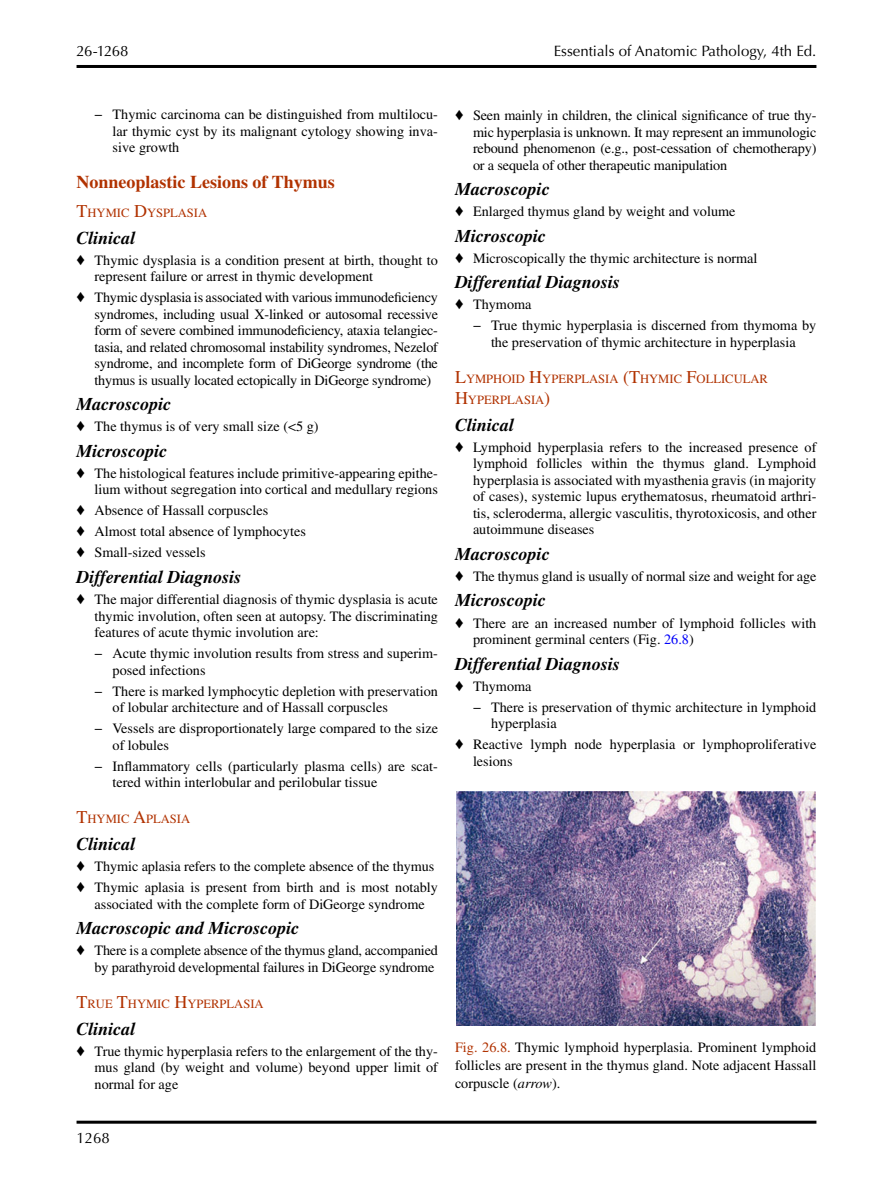
<style>
.page{position:relative;width:893px;height:1187px;background:#fff}
.page>*{position:absolute;margin:0;border:0;box-sizing:border-box;transform-origin:0 0}
.t1{font:italic 700 18px "Cflfcm Sxdlnk Times";color:#000}
.t2{font:700 18px "Cvgrrr Nhjktr Times";color:#b13200}
.t3{font:15px "Nyxxjt Qqcyxy Optima";color:#000}
.t4{font:14.25px/16.5px "Yxqjmb Ghwfkn Times";color:#000}
.t5{font:12.6px/21px "Yxqjmb Ghwfkn Times";color:#b13200}
.s1{font-size:18px}
.s2{color:#0000fa}
.s3{color:#b13200}
.s4{font-family:"Dgpspp Ghhmwb Times";font-style:italic}
</style>
<div class="page">
<hr style="left:77px;top:1120px;width:739px;height:3px;background:#000">
<img style="left:456px;top:791px;width:359px;height:234px">
<hr style="left:77px;top:65px;width:739px;height:3px;background:#000">
<p class="t3" style="left:77px;top:45px;width:53px">26-1268</p>
<p class="t3" style="left:554px;top:45px;width:264px">Essentials of Anatomic Pathology, 4th Ed.</p>
<p class="t4" style="left:113px;top:107px;width:327px;text-align:justify;text-indent:-18px">− Thymic carcinoma can be distinguished from multilocu&shy;lar thymic cyst by its malignant cytology showing inva&shy;sive growth</p>
<p class="t2" style="left:77px;top:176px;width:260px">Nonneoplastic Lesions of Thymus</p>
<p class="t5" style="left:77px;top:203px;width:132px"><span class="s1">T</span>HYMIC <span class="s1">D</span>YSPLASIA</p>
<p class="t1" style="left:77px;top:231px;width:61px">Clinical</p>
<p class="t4" style="left:95px;top:253px;width:345px;text-indent:-18px">♦ Thymic dysplasia is a condition present at birth, thought to represent failure or arrest in thymic development</p>
<p class="t4" style="left:95px;top:290px;width:345px;text-align:justify;text-indent:-18px">♦ Thymic dysplasia is associated with various immunodeficiency syndromes, including usual X-linked or autosomal recessive form of severe combined immunodeficiency, ataxia telangiec&shy;tasia, and related chromosomal instability syndromes, Nezelof syndrome, and incomplete form of DiGeorge syndrome (the thymus is usually located ectopically in DiGeorge syndrome)</p>
<p class="t1" style="left:77px;top:398px;width:96px">Macroscopic</p>
<p class="t4" style="left:77px;top:419px;width:244px">♦ The thymus is of very small size (&lt;5 g)</p>
<p class="t1" style="left:77px;top:444px;width:92px">Microscopic</p>
<p class="t4" style="left:77px;top:466px;width:363px;text-align:right">♦ The histological features include primitive-appearing epithe&shy;lium without segregation into cortical and medullary regions</p>
<p class="t4" style="left:77px;top:501px;width:231px;line-height:21px">♦ Absence of Hassall corpuscles<br>♦ Almost total absence of lymphocytes ♦ Small-sized vessels</p>
<p class="t1" style="left:77px;top:570px;width:167px">Differential Diagnosis</p>
<p class="t4" style="left:95px;top:592px;width:345px;text-align:justify;text-indent:-18px">♦ The major differential diagnosis of thymic dysplasia is acute thymic involution, often seen at autopsy. The discriminating features of acute thymic involution are:</p>
<p class="t4" style="left:113px;top:646px;width:327px;text-indent:-18px">− Acute thymic involution results from stress and superim&shy;posed infections</p>
<p class="t4" style="left:113px;top:683px;width:327px;text-indent:-18px">− There is marked lymphocytic depletion with preservation of lobular architecture and of Hassall corpuscles</p>
<p class="t4" style="left:113px;top:721px;width:327px;text-indent:-18px">− Vessels are disproportionately large compared to the size of lobules</p>
<p class="t4" style="left:113px;top:758px;width:327px;text-indent:-18px">− Inflammatory cells (particularly plasma cells) are scat&shy;tered within interlobular and perilobular tissue</p>
<p class="t5" style="left:77px;top:809px;width:115px"><span class="s1">T</span>HYMIC <span class="s1">A</span>PLASIA</p>
<p class="t1" style="left:77px;top:837px;width:61px">Clinical</p>
<p class="t4" style="left:77px;top:857px;width:363px;line-height:21px">♦ Thymic aplasia refers to the complete absence of the thymus ♦ Thymic aplasia is present from birth and is most notably</p>
<p class="t4" style="left:95px;top:896px;width:332px">associated with the complete form of DiGeorge syndrome</p>
<p class="t1" style="left:77px;top:921px;width:224px">Macroscopic and Microscopic</p>
<p class="t4" style="left:77px;top:943px;width:363px;text-align:right">♦ There is a complete absence of the thymus gland, accompanied by parathyroid developmental failures in DiGeorge syndrome</p>
<p class="t5" style="left:77px;top:994px;width:189px"><span class="s1">T</span>RUE <span class="s1">T</span>HYMIC <span class="s1">H</span>YPERPLASIA</p>
<p class="t1" style="left:77px;top:1022px;width:61px">Clinical</p>
<p class="t4" style="left:95px;top:1043px;width:345px;text-align:justify;text-indent:-18px">♦ True thymic hyperplasia refers to the enlargement of the thy&shy;mus gland (by weight and volume) beyond upper limit of normal for age</p>
<p class="t4" style="left:473px;top:108px;width:345px;text-align:justify;text-indent:-18px">♦ Seen mainly in children, the clinical significance of true thy&shy;mic hyperplasia is unknown. It may represent an immunologic rebound phenomenon (e.g., post-cessation of chemotherapy) or a sequela of other therapeutic manipulation</p>
<p class="t1" style="left:455px;top:183px;width:96px">Macroscopic</p>
<p class="t4" style="left:455px;top:204px;width:282px">♦ Enlarged thymus gland by weight and volume</p>
<p class="t1" style="left:455px;top:229px;width:92px">Microscopic</p>
<p class="t4" style="left:455px;top:251px;width:304px">♦ Microscopically the thymic architecture is normal</p>
<p class="t1" style="left:455px;top:276px;width:167px">Differential Diagnosis</p>
<p class="t4" style="left:473px;top:295px;width:345px;line-height:21px;text-indent:-18px">♦ Thymoma<br>− True thymic hyperplasia is discerned from thymoma by</p>
<p class="t4" style="left:491px;top:335px;width:306px">the preservation of thymic architecture in hyperplasia</p>
<p class="t5" style="left:455px;top:369px;width:314px"><span class="s1">L</span>YMPHOID <span class="s1">H</span>YPERPLASIA <span class="s1">(T</span>HYMIC <span class="s1">F</span>OLLICULAR<br><span class="s1">H</span>YPERPLASIA<span class="s1">)</span></p>
<p class="t1" style="left:455px;top:418px;width:61px">Clinical</p>
<p class="t4" style="left:473px;top:440px;width:345px;text-align:justify;text-indent:-18px">♦ Lymphoid hyperplasia refers to the increased presence of lymphoid follicles within the thymus gland. Lymphoid hyperplasia is associated with myasthenia gravis (in majority of cases), systemic lupus erythematosus, rheumatoid arthri&shy;tis, scleroderma, allergic vasculitis, thyrotoxicosis, and other autoimmune diseases</p>
<p class="t1" style="left:455px;top:547px;width:96px">Macroscopic</p>
<p class="t4" style="left:455px;top:569px;width:363px">♦ The thymus gland is usually of normal size and weight for age</p>
<p class="t1" style="left:455px;top:594px;width:92px">Microscopic</p>
<p class="t4" style="left:473px;top:615px;width:345px;text-indent:-18px">♦ There are an increased number of lymphoid follicles with prominent germinal centers (Fig. <span class="s2">26.8</span> )</p>
<p class="t1" style="left:455px;top:657px;width:167px">Differential Diagnosis</p>
<p class="t4" style="left:473px;top:676px;width:345px;line-height:21px;text-indent:-18px">♦ Thymoma<br>− There is preservation of thymic architecture in lymphoid</p>
<p class="t4" style="left:455px;top:714px;width:363px;line-height:21px;text-indent:36px">hyperplasia<br>♦ Reactive lymph node hyperplasia or lymphoproliferative</p>
<p class="t4" style="left:473px;top:753px;width:41px">lesions</p>
<p class="t4" style="left:455px;top:1039px;width:363px;line-height:18px;text-align:justify"><span class="s3">Fig. 26.8.</span> Thymic lymphoid hyperplasia . Prominent lymphoid follicles are present in the thymus gland. Note adjacent Hassall corpuscle ( <span class="s4">arrow</span> ).</p>
<p class="t3" style="left:77px;top:1131px;width:35px">1268</p>
</div>
